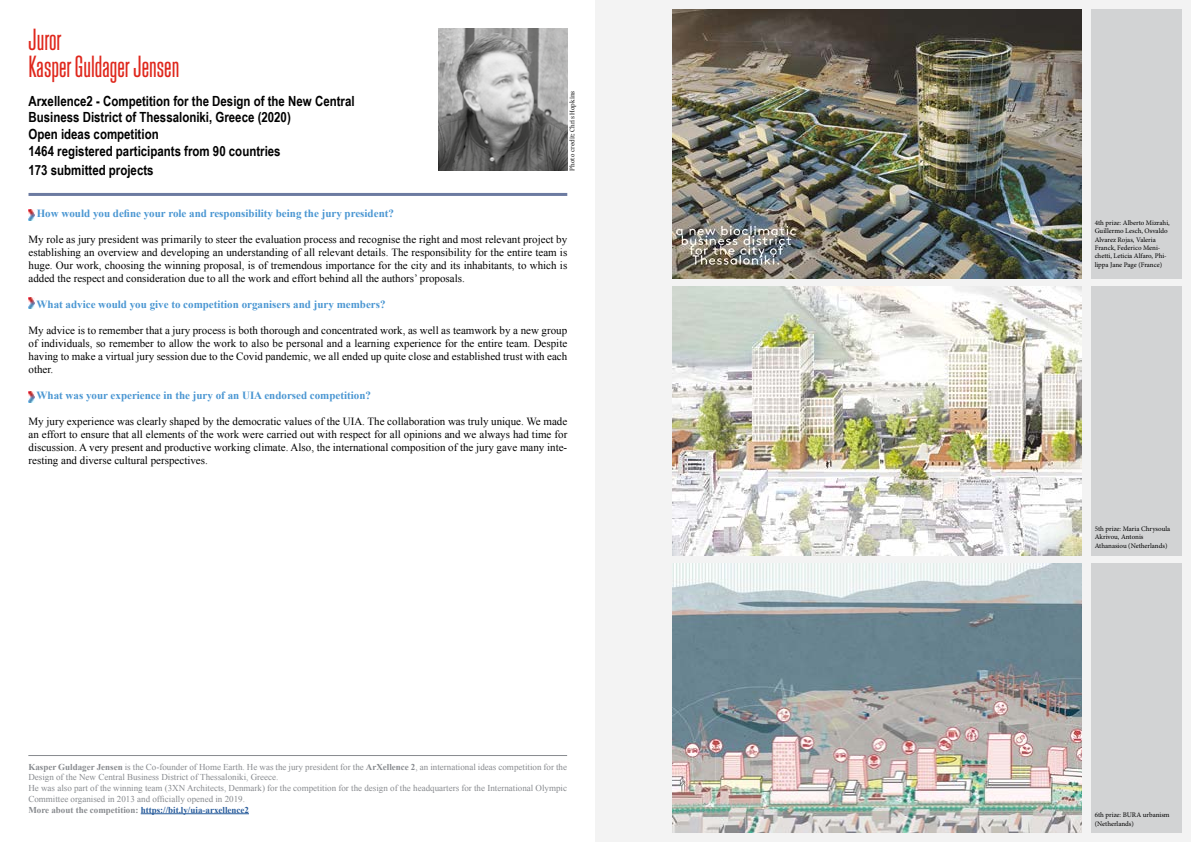
<style>
.page{position:relative;width:1191px;height:842px;background:#fff}
.page>*{position:absolute;margin:0;border:0;box-sizing:border-box;transform-origin:0 0}
.t1{font:32px "Block Gothic RR Light Extra Cond";color:#df271c}
.t2{font:700 14px/16.8px "Arial Narrow";color:#000}
.t3{font:11px/13px "Times New Roman";color:#000;text-align:justify}
.t4{font:700 11px "Times New Roman";color:#4a96d2}
.t5{font:9px/10.8px "Times New Roman";color:#878a8e}
.t6{font:7px/8.4px "Minion Pro";color:#000}
.t7{font:7px "Catalog";color:#000}
.s1{font-weight:700}
.s2{font-weight:700;color:#275b9b}
</style>
<div class="page">
<div style="left:595px;top:0;width:596px;height:842px;background:#f3f3f3"></div>
<img style="left:438px;top:29px;width:129px;height:141px">
<hr style="left:29px;top:193px;width:538px;height:3px;background:#6c7ba1">
<svg style="left:29px;top:209px;width:5px;height:11px"></svg>
<svg style="left:29px;top:297px;width:5px;height:11px"></svg>
<svg style="left:29px;top:391px;width:5px;height:11px"></svg>
<img style="left:672px;top:9px;width:410px;height:270px">
<img style="left:672px;top:286px;width:410px;height:270px">
<div style="left:1091px;top:9px;width:90px;height:270px;background:#d2d3d4"></div>
<div style="left:1091px;top:563px;width:90px;height:270px;background:#d2d3d4"></div>
<div style="left:1091px;top:286px;width:90px;height:270px;background:#d2d3d4"></div>
<img style="left:672px;top:563px;width:410px;height:269px">
<hr style="left:141px;top:813px;width:108px;height:1px;background:#275b9b">
<hr style="left:28px;top:755px;width:539px;height:1px;background:#878a8e">
<h1 class="t1" style="left:28px;top:23px;width:34px">Juror</h1>
<h1 class="t1" style="left:29px;top:50px;width:152px">Kasper Guldager Jensen</h1>
<p class="t7" style="left:568px;top:171px;width:82px;rotate:-90deg">Photo credit: Chris Hopkins</p>
<p class="t2" style="left:29px;top:92px;width:327px">Arxellence2 - Competition for the Design of the New Central Business District of Thessaloniki, Greece (2020)<br>Open ideas competition<br>1464 registered participants from 90 countries</p>
<p class="t2" style="left:29px;top:161px;width:127px">173 submitted projects</p>
<p class="t4" style="left:37px;top:205px;width:359px">How would you define your role and responsibility being the jury president?</p>
<p class="t3" style="left:29px;top:232px;width:540px">My role as jury president was primarily to steer the evaluation process and recognise the right and most relevant project by establishing an overview and developing an understanding of all relevant details. The responsibility for the entire team is huge. Our work, choosing the winning proposal, is of tremendous importance for the city and its inhabitants, to which is added the respect and consideration due to all the work and effort behind all the authors’ proposals.</p>
<p class="t4" style="left:37px;top:296px;width:350px">What advice would you give to competition organisers and jury members?</p>
<p class="t3" style="left:29px;top:323px;width:540px">My advice is to remember that a jury process is both thorough and concentrated work, as well as teamwork by a new group of individuals, so remember to allow the work to also be personal and a learning experience for the entire team. Despite having to make a virtual jury session due to the Covid pandemic, we all ended up quite close and established trust with each other.</p>
<p class="t4" style="left:37px;top:387px;width:336px">What was your experience in the jury of an UIA endorsed competition?</p>
<p class="t3" style="left:29px;top:414px;width:540px">My jury experience was clearly shaped by the democratic values of the UIA. The collaboration was truly unique. We made an effort to ensure that all elements of the work were carried out with respect for all opinions and we always had time for discussion. A very present and productive working climate. Also, the international composition of the jury gave many inte&shy;resting and diverse cultural perspectives.</p>
<p class="t5" style="left:28px;top:761px;width:540px"><span class="s1">Kasper Guldager Jensen</span> is the Co-founder of Home Earth. He was the jury president for the <span class="s1">ArXellence 2</span>, an international ideas competition for the Design of the New Central Business District of Thessaloniki, Greece.<br>He was also part of the winning team (3XN Architects, Denmark) for the competition for the design of the headquarters for the International Olympic Committee organised in 2013 and officially opened in 2019.<br><span class="s1">More about the competition:</span> <span class="s2">https://bit.ly/uia-arxellence2</span></p>
<p class="t6" style="left:1094px;top:218px;width:77px">4th prize: Alberto Mizrahi,<br>Guillermo Lesch, Osvaldo<br>Alvarez Rojas, Valeria<br>Franck, Federico Meni&shy;chetti, Leticia Alfaro, Phi&shy;lippa Jane Page (France)</p>
<p class="t6" style="left:1094px;top:525px;width:77px">5th prize: Maria Chrysoula<br>Akrivou, Antonis<br>Athanasiou (Netherlands)</p>
<p class="t6" style="left:1094px;top:811px;width:76px">6th prize: BURA urbanism (Netherlands)</p>
</div>
